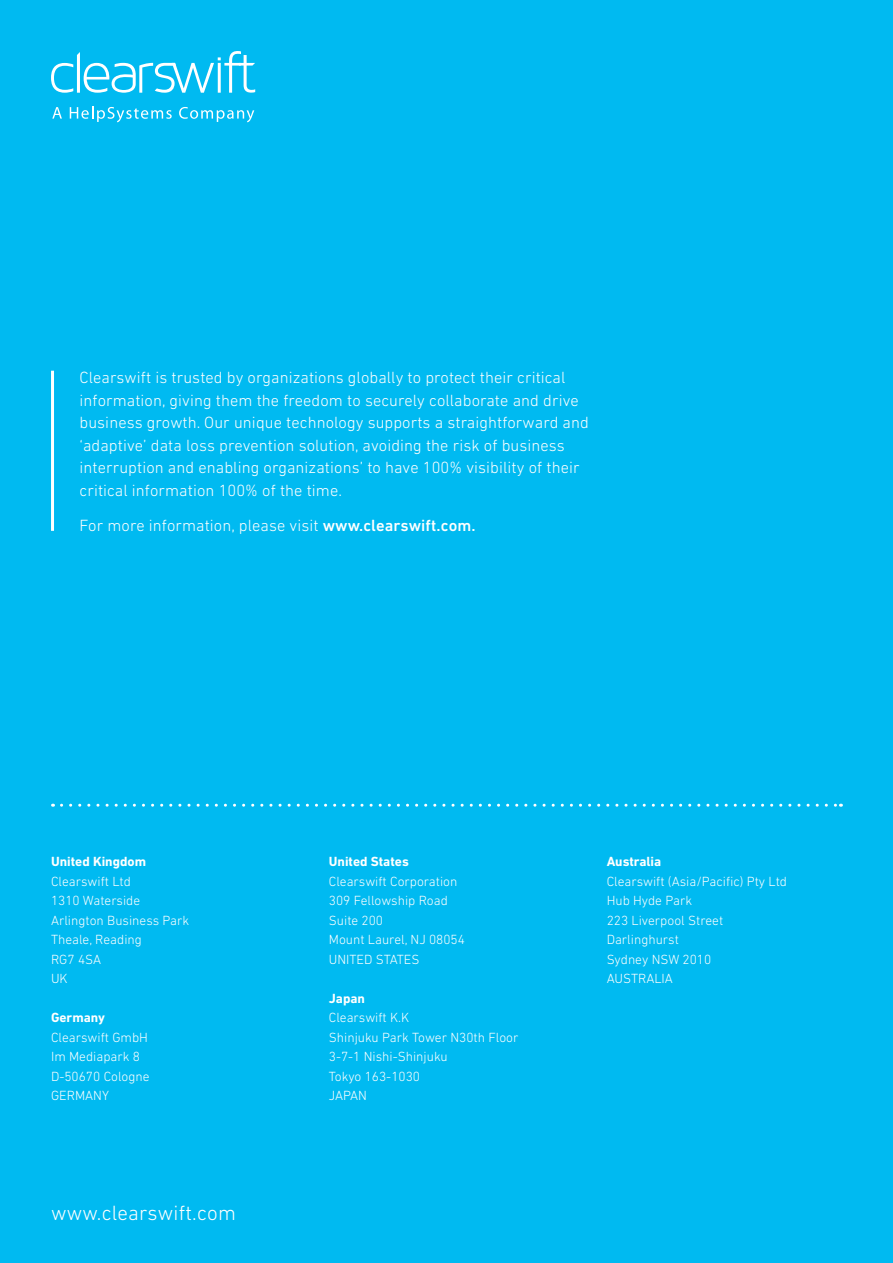
<style>
.page{position:relative;width:893px;height:1263px;background:#00baf1}
.page>*{position:absolute;margin:0;border:0;box-sizing:border-box;transform-origin:0 0}
.t1{font:300 21px "DIN Next LT Pro";letter-spacing:.01em;color:#fff}
.t2{font:300 16.5px/22.5px "DIN Next LT Pro";letter-spacing:.005em;color:#fff}
.t3{font:300 13.5px "DIN Next LT Pro";color:#fff}
.t4{font:700 13.5px "DIN Next LT Pro";color:#fff}
.s1{font-weight:500}
</style>
<div class="page">
<hr style="left:51px;top:371px;width:3px;height:160px;background:#fff">
<svg style="left:61px;top:804px;width:780px;height:3px"></svg>
<svg style="left:51px;top:51px;width:204px;height:42px"></svg>
<svg style="left:52px;top:107px;width:10px;height:12px"></svg>
<svg style="left:70px;top:107px;width:102px;height:15px"></svg>
<svg style="left:179px;top:107px;width:75px;height:15px"></svg>
<p class="t2" style="left:80px;top:366px;width:511px">Clearswift is trusted by organizations globally to protect their critical information, giving them the freedom to securely collaborate and drive business growth. Our unique technology supports a straightforward and ‘adaptive’ data loss prevention solution, avoiding the risk of business interruption and enabling organizations’ to have 100% visibility of their critical information 100% of the time.</p>
<p class="t2" style="left:80px;top:514px;width:398px">For more information, please visit <span class="s1">www.clearswift.com.</span></p>
<p class="t4" style="left:51px;top:854px;width:97px">United Kingdom</p>
<p class="t3" style="left:51px;top:873px;width:81px">Clearswift Ltd</p>
<p class="t3" style="left:51px;top:893px;width:91px">1310 Waterside</p>
<p class="t3" style="left:51px;top:912px;width:140px">Arlington Business Park</p>
<p class="t3" style="left:51px;top:932px;width:92px">Theale, Reading</p>
<p class="t3" style="left:51px;top:951px;width:52px">RG7 4SA</p>
<p class="t3" style="left:51px;top:971px;width:18px">UK</p>
<p class="t4" style="left:51px;top:1010px;width:56px">Germany</p>
<p class="t3" style="left:51px;top:1029px;width:98px">Clearswift GmbH</p>
<p class="t3" style="left:51px;top:1049px;width:91px">Im Mediapark 8</p>
<p class="t3" style="left:51px;top:1068px;width:100px">D-50670 Cologne</p>
<p class="t3" style="left:51px;top:1088px;width:60px">GERMANY</p>
<p class="t1" style="left:51px;top:1201px;width:186px">www.clearswift.com</p>
<p class="t4" style="left:329px;top:854px;width:82px">United States</p>
<p class="t3" style="left:329px;top:873px;width:130px">Clearswift Corporation</p>
<p class="t3" style="left:329px;top:893px;width:121px">309 Fellowship Road</p>
<p class="t3" style="left:329px;top:912px;width:56px">Suite 200</p>
<p class="t3" style="left:329px;top:932px;width:138px">Mount Laurel, NJ 08054</p>
<p class="t3" style="left:329px;top:951px;width:92px">UNITED STATES</p>
<p class="t4" style="left:329px;top:990px;width:38px">Japan</p>
<p class="t3" style="left:329px;top:1010px;width:82px">Clearswift K.K</p>
<p class="t3" style="left:329px;top:1029px;width:191px">Shinjuku Park Tower N30th Floor</p>
<p class="t3" style="left:329px;top:1049px;width:120px">3-7-1 Nishi-Shinjuku</p>
<p class="t3" style="left:329px;top:1068px;width:93px">Tokyo 163-1030</p>
<p class="t3" style="left:329px;top:1088px;width:40px">JAPAN</p>
<p class="t4" style="left:607px;top:854px;width:56px">Australia</p>
<p class="t3" style="left:607px;top:873px;width:182px">Clearswift (Asia/Pacific) Pty Ltd</p>
<p class="t3" style="left:607px;top:893px;width:87px">Hub Hyde Park</p>
<p class="t3" style="left:607px;top:912px;width:118px">223 Liverpool Street</p>
<p class="t3" style="left:607px;top:932px;width:74px">Darlinghurst</p>
<p class="t3" style="left:607px;top:951px;width:106px">Sydney NSW 2010</p>
<p class="t3" style="left:607px;top:971px;width:68px">AUSTRALIA</p>
</div>
